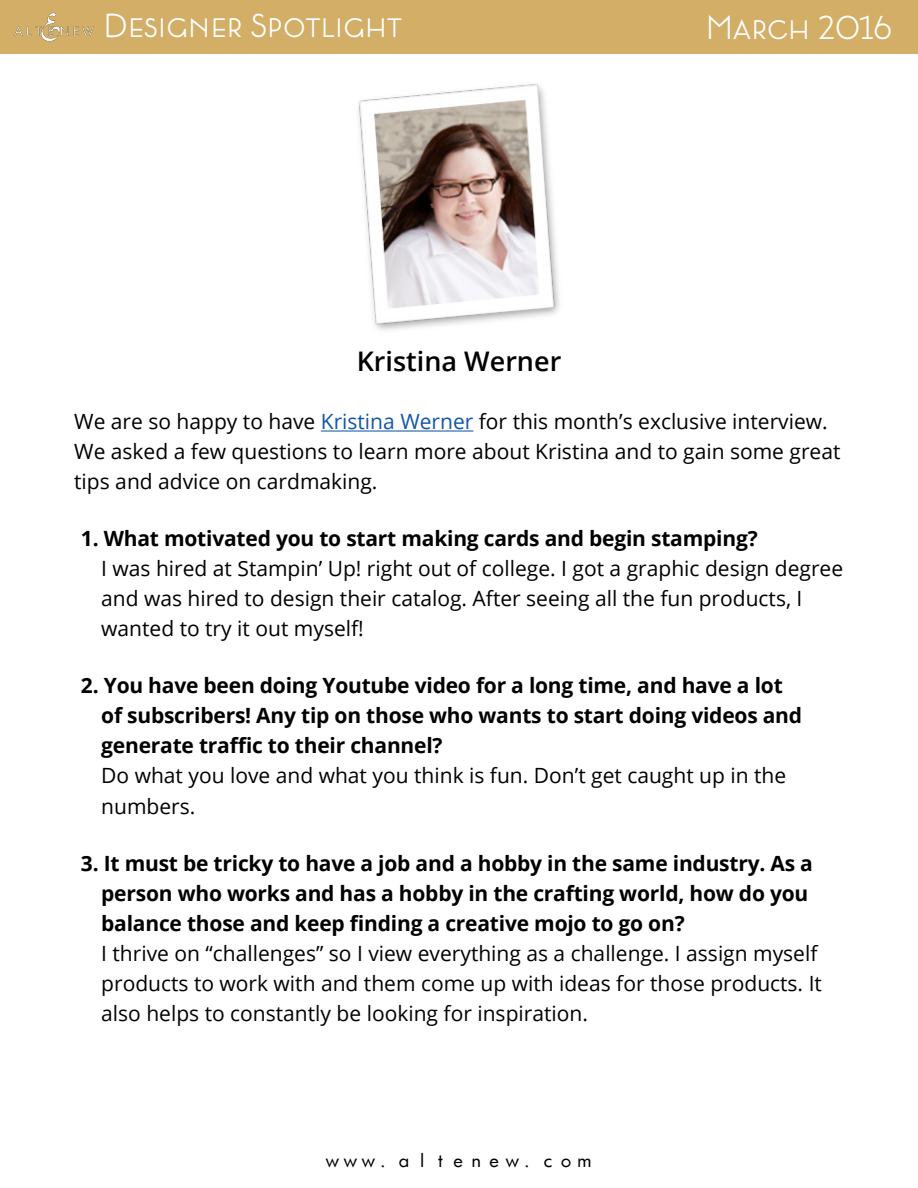
<style>
.page{position:relative;width:918px;height:1188px;background:#fff}
.page>*{position:absolute;margin:0;border:0;box-sizing:border-box;transform-origin:0 0}
.t1{font:300 33px "Lumier";color:#fff}
.t2{font:600 27px "Open Sans";color:#000}
.t3{font:21px/30px "Open Sans";color:#000}
.t4{font:700 21px/30px "Open Sans";letter-spacing:-.01em;color:#000}
.t5{font:18px "Futurist Fixed Width";color:#000}
.s1{color:#1255a4}
</style>
<div class="page">
<div style="left:0;top:0;width:918px;height:54px;background:#d2ae67"></div>
<img style="left:14px;top:13px;width:80px;height:29px">
<hr style="left:321px;top:430px;width:152px;height:2px;background:#1255a4">
<img style="left:358px;top:83px;width:202px;height:248px">
<h1 class="t1" style="left:104px;top:7px;width:300px">Designer Spotlight</h1>
<p class="t2" style="left:357px;top:343px;width:206px">Kristina Werner</p>
<h1 class="t1" style="left:706px;top:9px;width:188px">March 2016</h1>
<p class="t3" style="left:74px;top:406px;width:768px">We are so happy to have <span class="s1">Kristina Werner</span> for this month’s exclusive interview.<br>We asked a few questions to learn more about Kristina and to gain some great tips and advice on cardmaking.</p>
<p class="t4" style="left:81px;top:523px;width:678px">1. What motivated you to start making cards and begin stamping?</p>
<p class="t3" style="left:101px;top:553px;width:743px">I was hired at Stampin’ Up! right out of college. I got a graphic design degree and was hired to design their catalog. After seeing all the fun products, I wanted to try it out myself!</p>
<p class="t4" style="left:101px;top:670px;width:702px;text-indent:-20px">2. You have been doing Youtube video for a long time, and have a lot of subscribers! Any tip on those who wants to start doing videos and generate traffic to their channel?</p>
<p class="t3" style="left:101px;top:760px;width:686px">Do what you love and what you think is fun. Don’t get caught up in the numbers.</p>
<p class="t4" style="left:101px;top:847px;width:713px;text-indent:-20px">3. It must be tricky to have a job and a hobby in the same industry. As a person who works and has a hobby in the crafting world, how do you balance those and keep finding a creative mojo to go on?</p>
<p class="t3" style="left:101px;top:937px;width:722px">I thrive on “challenges” so I view everything as a challenge. I assign myself products to work with and them come up with ideas for those products. It also helps to constantly be looking for inspiration.</p>
<p class="t5" style="left:323px;top:1149px;width:271px">www.altenew.com</p>
</div>
